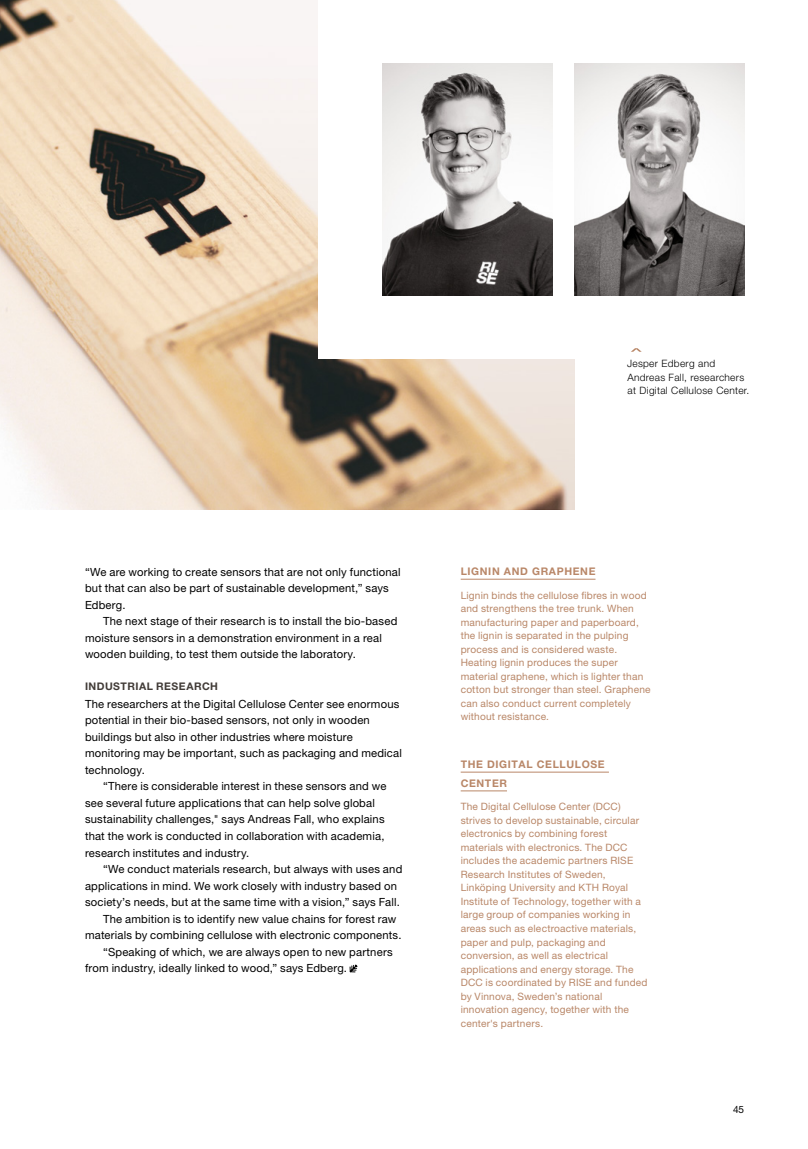
<style>
.page{position:relative;width:808px;height:1149px;background:#fff}
.page>*{position:absolute;margin:0;border:0;box-sizing:border-box;transform-origin:0 0}
.Bröd__indrag{font:11.25px/16.5px "Helvetica Neue LT Pro";letter-spacing:.015em;color:#000}
.Bröd{font:11.25px/16.5px "Helvetica Neue LT Pro";letter-spacing:.015em;color:#000}
.Rubrik_faktarutor_-_7_12_5{font:700 10.5px/18.8px "Helvetica Neue LT Pro";letter-spacing:.06em;color:#b98768}
.Mellanrubrik{font:700 10.5px "Helvetica Neue LT Pro";letter-spacing:.045em;color:#423c38}
.Bildtext__fet{font:10.2px/13.5px "Helvetica Neue LT Pro";letter-spacing:.02em;color:#b98768}
.Bildtext{font:300 10.2px/13.5px "Helvetica Neue LT Pro";letter-spacing:.03em;color:#000}
.t1{font:10.05px "Helvetica Neue LT Pro";color:#000}
</style>
<div class="page">
<img style="left:0;top:0;width:574px;height:509px">
<div style="left:319px;top:0;width:489px;height:359px;background:#fff"></div>
<svg style="left:350px;top:964px;width:7px;height:7px"></svg>
<hr style="left:461px;top:578px;width:134px;height:1px;background:#b98768">
<hr style="left:461px;top:771px;width:148px;height:1px;background:#b98768">
<hr style="left:461px;top:790px;width:46px;height:1px;background:#b98768">
<img style="left:383px;top:64px;width:170px;height:231px">
<img style="left:574px;top:64px;width:170px;height:231px">
<svg style="left:632px;top:348px;width:9px;height:3px"></svg>
<p class="Bildtext" style="left:627px;top:356px;width:124px">Jesper Edberg and<br>Andreas Fall, researchers at Digital Cellulose Center.</p>
<p class="Bröd" style="left:85px;top:563px;width:317px">“We are working to create sensors that are not only functional but that can also be part of sustainable development,” says<br>Edberg.</p>
<p class="Bröd__indrag" style="left:85px;top:612px;width:314px;text-indent:18px">The next stage of their research is to install the bio-based moisture sensors in a demonstration environment in a real wooden building, to test them outside the laboratory.</p>
<p class="Mellanrubrik" style="left:85px;top:679px;width:134px">INDUSTRIAL RESEARCH</p>
<p class="Bröd" style="left:85px;top:695px;width:318px">The researchers at the Digital Cellulose Center see enormous potential in their bio-based sensors, not only in wooden buildings but also in other industries where moisture monitoring may be important, such as packaging and medical technology.</p>
<p class="Bröd__indrag" style="left:85px;top:777px;width:303px;text-indent:18px">“There is considerable interest in these sensors and we see several future applications that can help solve global sustainability challenges," says Andreas Fall, who explains that the work is conducted in collaboration with academia, research institutes and industry.</p>
<p class="Bröd__indrag" style="left:85px;top:860px;width:319px;text-indent:18px">“We conduct materials research, but always with uses and applications in mind. We work closely with industry based on society’s needs, but at the same time with a vision,” says Fall.</p>
<p class="Bröd__indrag" style="left:85px;top:909px;width:318px;text-indent:18px">The ambition is to identify new value chains for forest raw materials by combining cellulose with electronic components.</p>
<p class="Bröd__indrag" style="left:85px;top:942px;width:309px;text-indent:18px">“Speaking of which, we are always open to new partners from industry, ideally linked to wood,” says Edberg.</p>
<p class="Rubrik_faktarutor_-_7_12_5" style="left:461px;top:562px;width:136px">LIGNIN AND GRAPHENE</p>
<p class="Bildtext__fet" style="left:461px;top:588px;width:191px">Lignin binds the cellulose fibres in wood and strengthens the tree trunk. When manufacturing paper and paperboard, the lignin is separated in the pulping process and is considered waste.<br>Heating lignin produces the super material graphene, which is lighter than cotton but stronger than steel. Graphene can also conduct current completely without resistance.</p>
<p class="Rubrik_faktarutor_-_7_12_5" style="left:461px;top:754px;width:146px">THE DIGITAL CELLULOSE<br>CENTER</p>
<p class="Bildtext__fet" style="left:461px;top:799px;width:188px">The Digital Cellulose Center (DCC) strives to develop sustainable, circular electronics by combining forest materials with electronics. The DCC includes the academic partners RISE Research Institutes of Sweden, Linköping University and KTH Royal Institute of Technology, together with a large group of companies working in areas such as electroactive materials, paper and pulp, packaging and conversion, as well as electrical applications and energy storage. The DCC is coordinated by RISE and funded by Vinnova, Sweden’s national innovation agency, together with the center's partners.</p>
<p class="t1" style="left:733px;top:1103px;width:13px">45</p>
</div>
